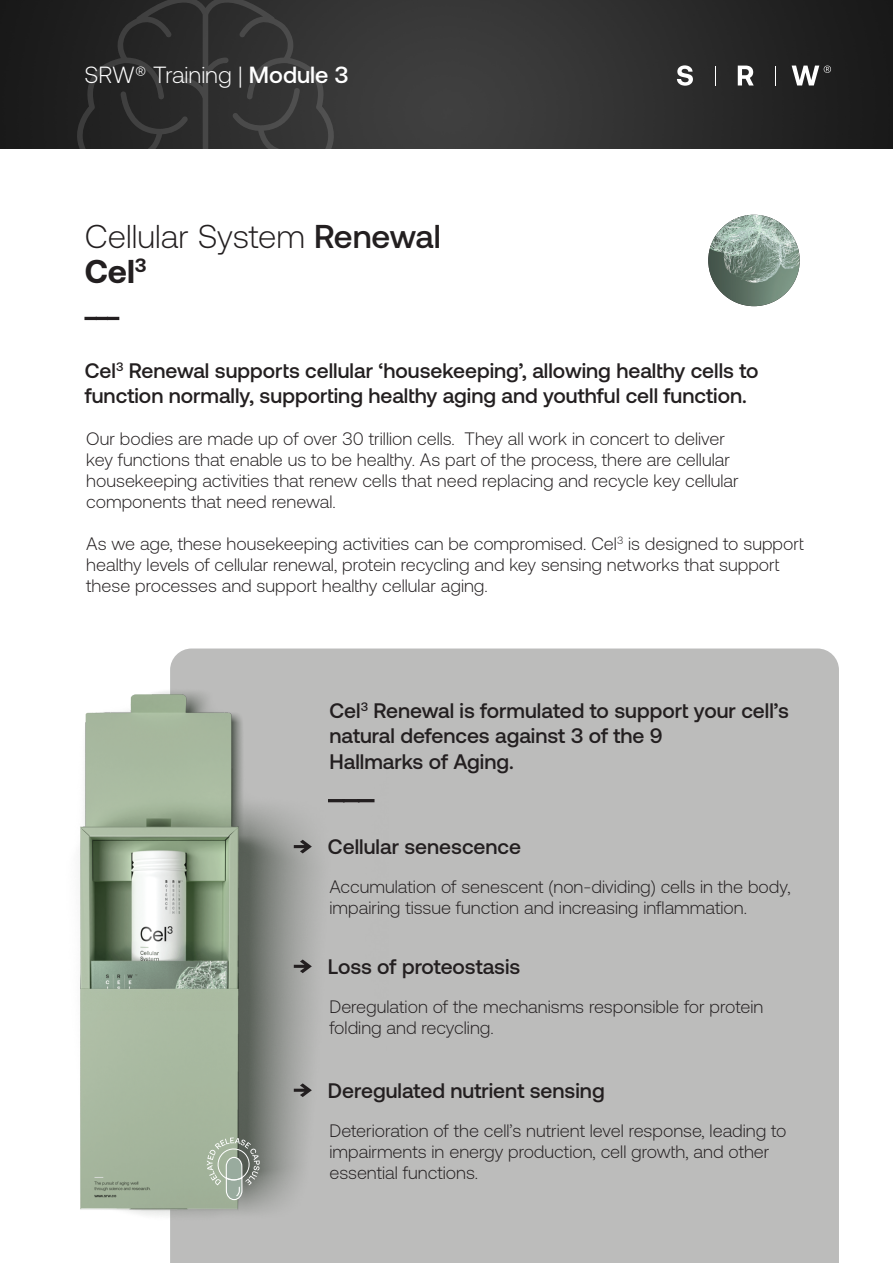
<style>
.page{position:relative;width:893px;height:1263px;background:#fff}
.page>*{position:absolute;margin:0;border:0;box-sizing:border-box;transform-origin:0 0}
.Body{font:300 33px "Aeonik";color:#231f20}
.Body-2{font:700 33px "Aeonik";color:#231f20}
.t1{font:300 23.4px "Aeonik";color:#fff}
.Body-3{font:500 21px/25.5px "Aeonik";color:#231f20}
.Body-4{font:300 18px/21px "Aeonik";color:#231f20}
.s1{font-weight:500}
</style>
<div class="page">
<div style="left:388px;top:648px;width:451px;height:615px;background:#bcbcbb"></div>
<img style="left:0;top:0;width:893px;height:149px">
<svg style="left:76px;top:0;width:259px;height:149px;background:#2f2f2f"></svg>
<svg style="left:715px;top:66px;width:1px;height:19px"></svg>
<svg style="left:775px;top:66px;width:1px;height:19px"></svg>
<svg style="left:677px;top:65px;width:16px;height:21px"></svg>
<svg style="left:738px;top:66px;width:16px;height:19px"></svg>
<svg style="left:792px;top:66px;width:39px;height:19px"></svg>
<img style="left:80px;top:648px;width:308px;height:615px">
<svg style="left:207px;top:659px;width:53px;height:604px;background:#97a193"></svg>
<svg style="left:84px;top:317px;width:35px;height:3px"></svg>
<img style="left:708px;top:215px;width:92px;height:91px;border-radius:46px">
<svg style="left:294px;top:840px;width:18px;height:13px"></svg>
<svg style="left:294px;top:959px;width:18px;height:14px"></svg>
<svg style="left:294px;top:1083px;width:18px;height:14px"></svg>
<hr style="left:328px;top:799px;width:17px;height:3px;background:#231f20">
<hr style="left:343px;top:799px;width:17px;height:3px;background:#231f20">
<hr style="left:358px;top:799px;width:16px;height:3px;background:#231f20">
<p class="t1" style="left:84px;top:62px;width:266px">SRW® Training | <span class="s1">Module 3</span></p>
<p class="Body" style="left:85px;top:219px;width:357px">Cellular System <span class="s1">Renewal</span></p>
<p class="Body-2" style="left:85px;top:252px;width:63px">Cel<sup>3</sup></p>
<p class="Body-3" style="left:85px;top:357px;width:675px">Cel<sup>3</sup> Renewal supports cellular ‘housekeeping’, allowing healthy cells to function normally, supporting healthy aging and youthful cell function.</p>
<p class="Body-4" style="left:86px;top:428px;width:654px">Our bodies are made up of over 30 trillion cells. They all work in concert to deliver key functions that enable us to be healthy. As part of the process, there are cellular housekeeping activities that renew cells that need replacing and recycle key cellular components that need renewal.</p>
<p class="Body-4" style="left:86px;top:533px;width:719px">As we age, these housekeeping activities can be compromised. Cel<sup>3</sup> is designed to support healthy levels of cellular renewal, protein recycling and key sensing networks that support these processes and support healthy cellular aging.</p>
<p class="Body-3" style="left:329px;top:698px;width:461px">Cel<sup>3</sup> Renewal is formulated to support your cell’s natural defences against 3 of the 9</p>
<p class="Body-3" style="left:329px;top:748px;width:186px">Hallmarks of Aging.</p>
<p class="Body-3" style="left:328px;top:834px;width:195px">Cellular senescence</p>
<p class="Body-4" style="left:329px;top:877px;width:463px">Accumulation of senescent (non-dividing) cells in the body, impairing tissue function and increasing inflammation.</p>
<p class="Body-3" style="left:328px;top:954px;width:194px">Loss of proteostasis</p>
<p class="Body-4" style="left:329px;top:996px;width:435px">Deregulation of the mechanisms responsible for protein folding and recycling.</p>
<p class="Body-3" style="left:328px;top:1078px;width:278px">Deregulated nutrient sensing</p>
<p class="Body-4" style="left:329px;top:1120px;width:459px">Deterioration of the cell’s nutrient level response, leading to impairments in energy production, cell growth, and other essential functions.</p>
</div>
